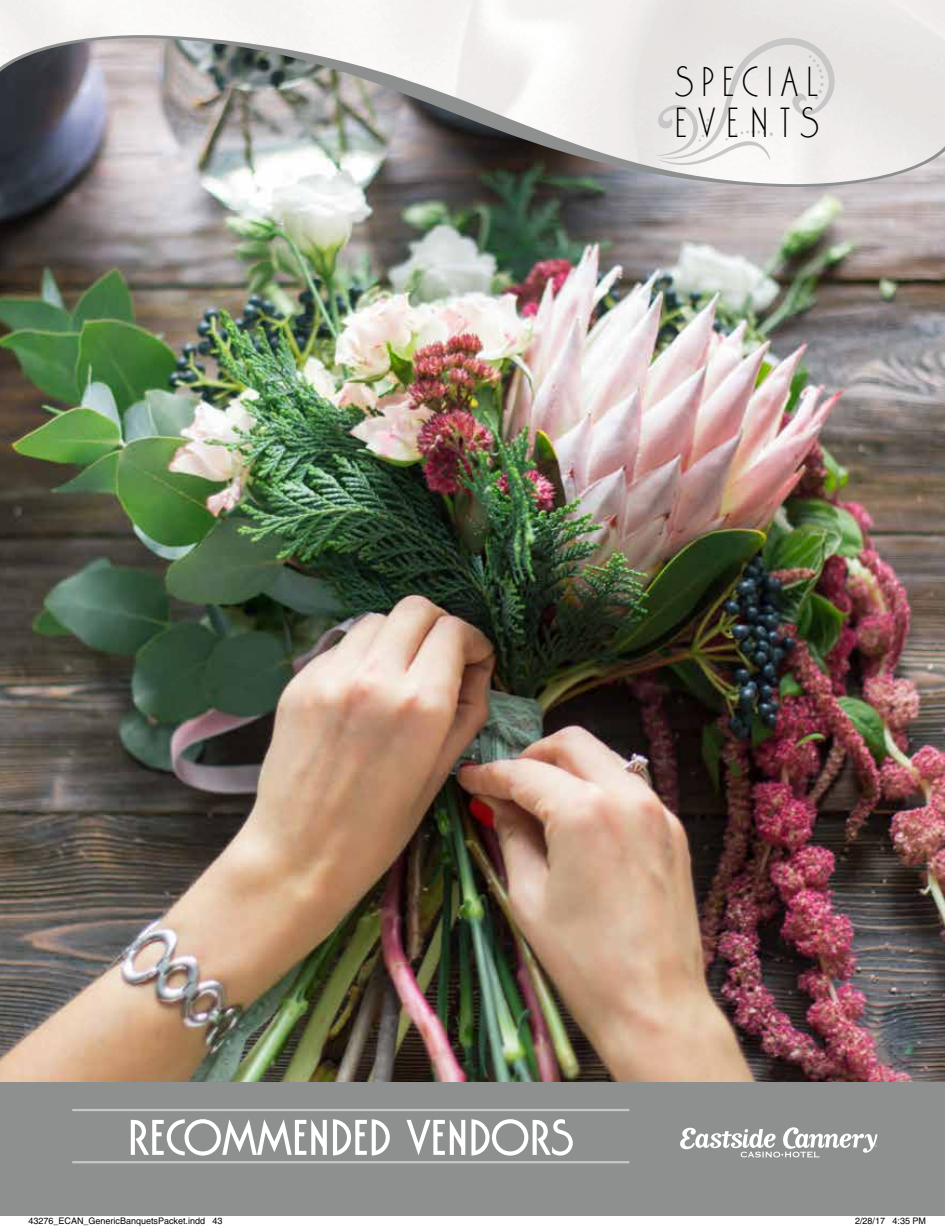
<style>
.page{position:relative;width:945px;height:1229px;background:#fff}
.page>*{position:absolute;margin:0;border:0;box-sizing:border-box;transform-origin:0 0}
.t1{font:52.5px "Washington D";color:#fff}
.t2{font:43.65px "Washington D Ligh";letter-spacing:.16em;color:#000}
.t3{font:9px "Helvetica";color:#000}
</style>
<div class="page">
<img style="left:0;top:187px;width:945px;height:895px">
<div style="left:0;top:1082px;width:945px;height:133px;background:#8e9090"></div>
<hr style="left:72px;top:1108px;width:557px;height:3px;background:#c7c7c8">
<hr style="left:72px;top:1161px;width:557px;height:2px;background:#c7c7c8">
<svg style="left:680px;top:1127px;width:198px;height:30px"></svg>
<img style="left:0;top:35px;width:945px;height:152px">
<svg style="left:655px;top:32px;width:183px;height:138px"></svg>
<svg style="left:28px;top:1215px;width:177px;height:1px"></svg>
<svg style="left:892px;top:1215px;width:34px;height:1px"></svg>
<h2 class="t2" style="left:675px;top:60px;width:145px">SPECIAL</h2>
<h2 class="t2" style="left:674px;top:101px;width:146px">EVENTS</h2>
<h1 class="t1" style="left:128px;top:1110px;width:448px">RECOMMENDED VENDORS</h1>
<p class="t3" style="left:28px;top:1216px;width:196px">43276_ECAN_GenericBanquetsPacket.indd 43</p>
<p class="t3" style="left:855px;top:1216px;width:73px">2/28/17 4:35 PM</p>
</div>
